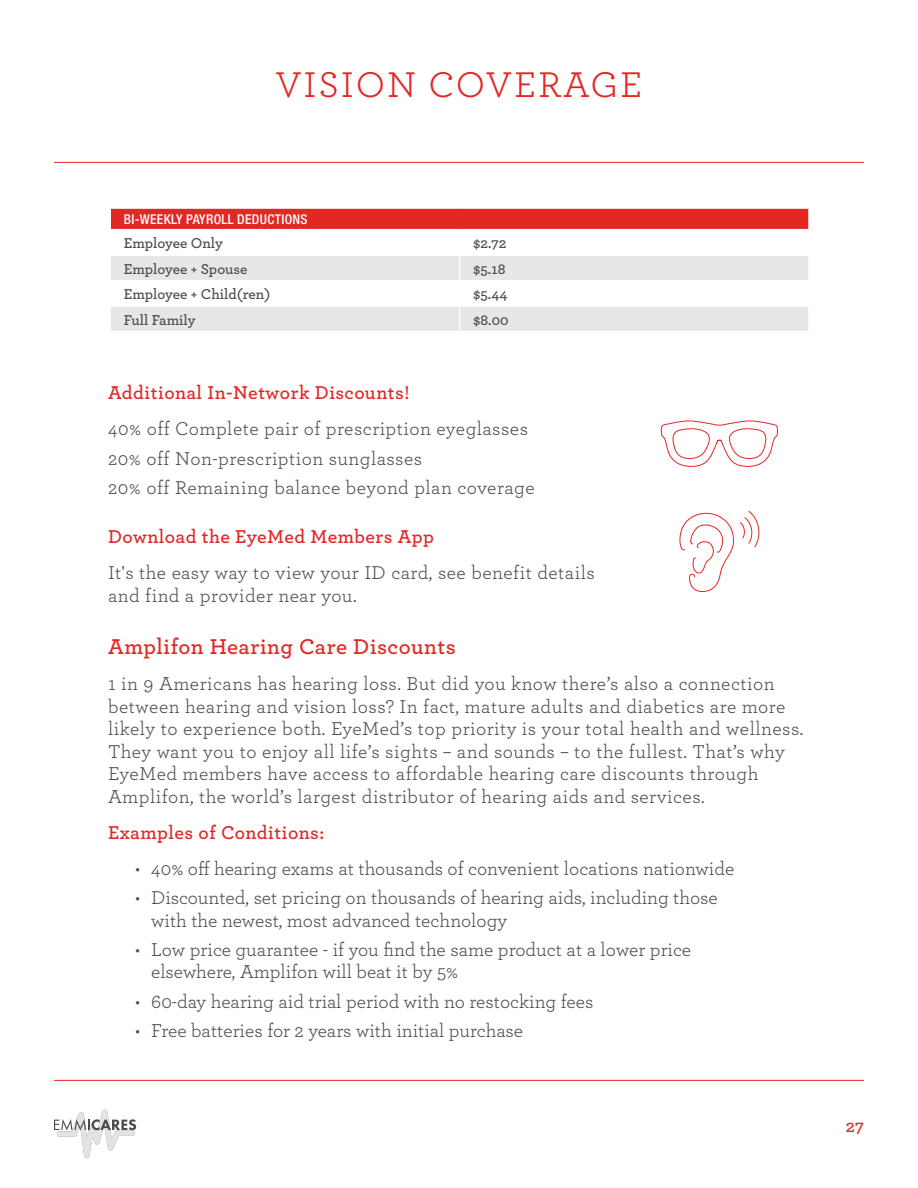
<style>
.page{position:relative;width:918px;height:1188px;background:#fff}
.page>*{position:absolute;margin:0;border:0;box-sizing:border-box;transform-origin:0 0}
.t1{font:37.5px "Archer";letter-spacing:.05em;color:#e22725}
.t2{font:600 22.5px "Archer";letter-spacing:.025em;color:#e22725}
.t3{font:19.5px/22.5px "Archer";letter-spacing:.015em;color:#4b4c4d}
.t4{font:600 19.5px "Archer";letter-spacing:.025em;color:#e22725}
.t5{font:600 18px "Archer";color:#e22725}
.t6{font:600 15px "Archer";color:#4b4c4d}
.t7{font:500 condensed 13.5px "Helvetica Neue LT Pro";letter-spacing:.025em;color:#fff}
</style>
<div class="page">
<hr style="left:54px;top:162px;width:810px;height:1px;background:#e22725">
<hr style="left:54px;top:1080px;width:810px;height:1px;background:#e22725">
<img style="left:56px;top:1109px;width:78px;height:50px">
<svg style="left:54px;top:1119px;width:82px;height:11px"></svg>
<div style="left:110px;top:208px;width:699px;height:22px;background:#e22725"></div>
<svg style="left:111px;top:256px;width:697px;height:75px;fill:#e6e7e9"></svg>
<hr style="left:110px;top:229px;width:350px;height:1px;background:#fff">
<hr style="left:460px;top:229px;width:350px;height:1px;background:#fff">
<hr style="left:110px;top:280px;width:350px;height:1px;background:#fff">
<hr style="left:460px;top:280px;width:350px;height:1px;background:#fff">
<hr style="left:110px;top:305px;width:350px;height:2px;background:#fff">
<hr style="left:460px;top:305px;width:350px;height:2px;background:#fff">
<svg style="left:459px;top:256px;width:1px;height:75px"></svg>
<div style="left:108px;top:206px;width:703px;height:129px;border:2px solid #fff"></div>
<svg style="left:661px;top:420px;width:117px;height:47px"></svg>
<svg style="left:679px;top:511px;width:81px;height:81px"></svg>
<h1 class="t1" style="left:275px;top:58px;width:369px">VISION COVERAGE</h1>
<p class="t7" style="left:124px;top:211px;width:185px">BI-WEEKLY PAYROLL DEDUCTIONS</p>
<p class="t6" style="left:124px;top:232px;width:101px">Employee Only</p>
<p class="t6" style="left:473px;top:232px;width:35px">$2.72</p>
<p class="t6" style="left:124px;top:258px;width:125px">Employee + Spouse</p>
<p class="t6" style="left:473px;top:258px;width:34px">$5.18</p>
<p class="t6" style="left:124px;top:283px;width:148px">Employee + Child(ren)</p>
<p class="t6" style="left:473px;top:283px;width:36px">$5.44</p>
<p class="t6" style="left:124px;top:309px;width:73px">Full Family</p>
<p class="t6" style="left:473px;top:309px;width:37px">$8.00</p>
<p class="t4" style="left:108px;top:378px;width:303px">Additional In-Network Discounts!</p>
<p class="t3" style="left:108px;top:413px;width:428px;line-height:29.2px">40% off Complete pair of prescription eyeglasses<br>20% off Non-prescription sunglasses<br>20% off Remaining balance beyond plan coverage</p>
<p class="t4" style="left:108px;top:522px;width:328px">Download the EyeMed Members App</p>
<p class="t3" style="left:108px;top:561px;width:488px">It's the easy way to view your ID card, see benefit details and find a provider near you.</p>
<p class="t2" style="left:108px;top:630px;width:349px">Amplifon Hearing Care Discounts</p>
<p class="t3" style="left:108px;top:672px;width:697px">1 in 9 Americans has hearing loss. But did you know there’s also a connection between hearing and vision loss? In fact, mature adults and diabetics are more likely to experience both. EyeMed’s top priority is your total health and wellness.<br>They want you to enjoy all life’s sights – and sounds – to the fullest. That’s why EyeMed members have access to affordable hearing care discounts through Amplifon, the world’s largest distributor of hearing aids and services.</p>
<p class="t4" style="left:108px;top:818px;width:218px">Examples of Conditions:</p>
<p class="t3" style="left:135px;top:856px;width:601px">• 40% off hearing exams at thousands of convenient locations nationwide</p>
<p class="t3" style="left:151px;top:886px;width:568px;text-indent:-16px">• Discounted, set pricing on thousands of hearing aids, including those with the newest, most advanced technology</p>
<p class="t3" style="left:151px;top:937px;width:542px;text-indent:-16px">• Low price guarantee - if you find the same product at a lower price elsewhere, Amplifon will beat it by 5%</p>
<p class="t3" style="left:135px;top:989px;width:460px">• 60-day hearing aid trial period with no restocking fees</p>
<p class="t3" style="left:135px;top:1018px;width:390px">• Free batteries for 2 years with initial purchase</p>
<p class="t5" style="left:846px;top:1113px;width:20px">27</p>
</div>
